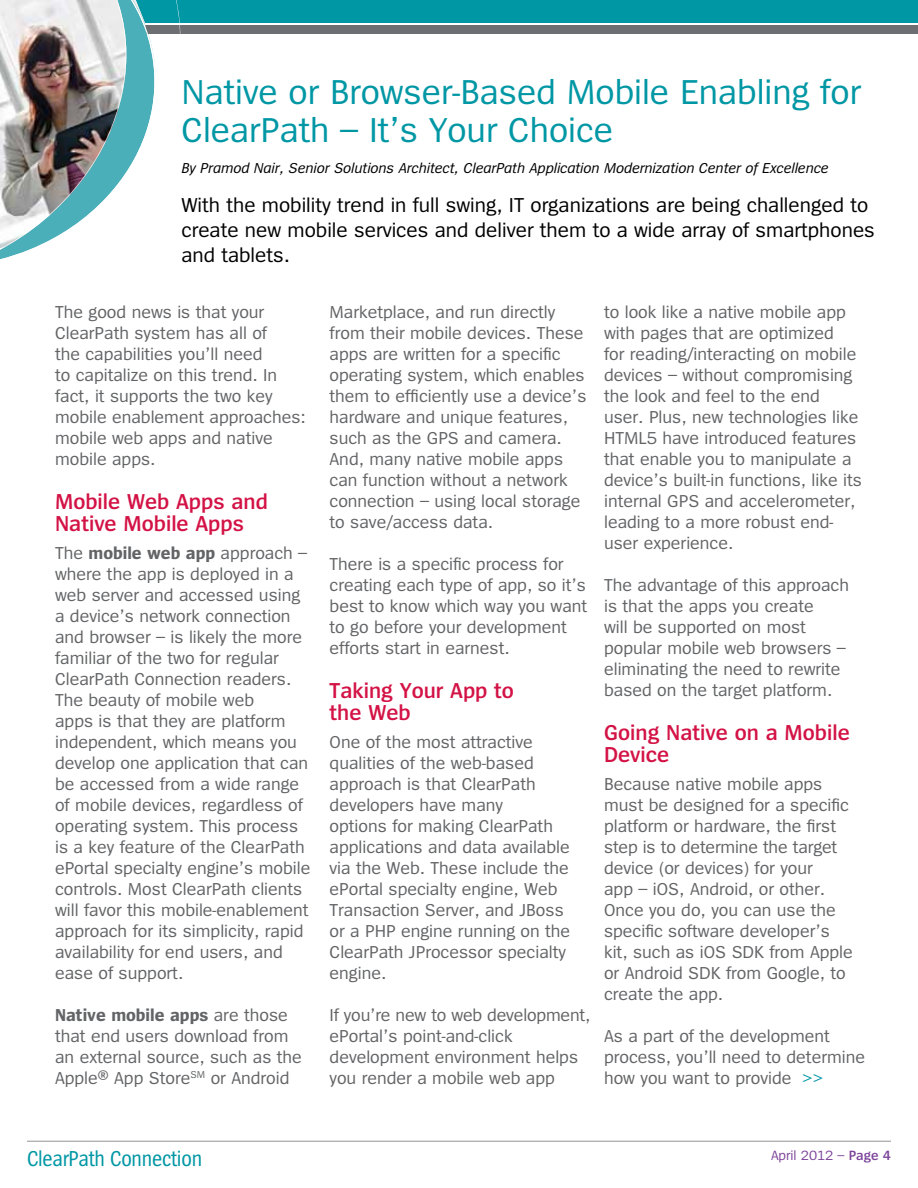
<style>
.page{position:relative;width:918px;height:1188px;background:#fff}
.page>*{position:absolute;margin:0;border:0;box-sizing:border-box;transform-origin:0 0}
.t1{font:36px/37.5px "Spiegel";color:#0097a5}
.t2{font:600 22.5px/22.5px "Spiegel";color:#d31245}
.t3{font:22.5px "Spiegel Cd";letter-spacing:-.01em;color:#0097a5}
.t4{font:21px/25.2px "Spiegel";color:#000}
.t5{font:18px/21px "Spiegel";color:#636466}
.t6{font:italic 15px "Spiegel";color:#000}
.t7{font:13.95px "Spiegel";color:#7c439a}
.s1{font-weight:700}
.s2{color:#0097a5}
.s3{font-weight:600}
</style>
<div class="page">
<div style="left:0;top:0;width:918px;height:22px;background:#0097a5"></div>
<div style="left:0;top:25px;width:918px;height:9px;background:#6d6e71"></div>
<hr style="left:27px;top:1141px;width:864px;height:1px;background:#939598">
<img style="left:0;top:0;width:156px;height:260px">
<h1 class="t1" style="left:181px;top:75px;width:681px">Native or Browser-Based Mobile Enabling for<br>ClearPath – It’s Your Choice</h1>
<p class="t6" style="left:181px;top:161px;width:649px">By Pramod Nair, Senior Solutions Architect, ClearPath Application Modernization Center of Excellence</p>
<p class="t4" style="left:181px;top:193px;width:695px">With the mobility trend in full swing, IT organizations are being challenged to create new mobile services and deliver them to a wide array of smartphones and tablets.</p>
<p class="t5" style="left:55px;top:302px;width:252px">The good news is that your<br>ClearPath system has all of<br>the capabilities you’ll need<br>to capitalize on this trend. In fact, it supports the two key mobile enablement approaches: mobile web apps and native mobile apps.</p>
<p class="t2" style="left:55px;top:491px;width:214px">Mobile Web Apps and<br>Native Mobile Apps</p>
<p class="t5" style="left:55px;top:543px;width:257px">The <span class="s1">mobile web app</span> approach – where the app is deployed in a web server and accessed using a device’s network connection and browser – is likely the more familiar of the two for regular<br>ClearPath Connection readers.<br>The beauty of mobile web<br>apps is that they are platform independent, which means you develop one application that can be accessed from a wide range of mobile devices, regardless of operating system. This process is a key feature of the ClearPath ePortal specialty engine’s mobile controls. Most ClearPath clients will favor this mobile-enablement approach for its simplicity, rapid availability for end users, and ease of support.</p>
<p class="t5" style="left:55px;top:1005px;width:248px"><span class="s1">Native mobile apps</span> are those that end users download from an external source, such as the<br>Apple® App Store<sup>SM</sup> or Android</p>
<p class="t5" style="left:330px;top:302px;width:258px">Marketplace, and run directly from their mobile devices. These apps are written for a specific operating system, which enables them to efficiently use a device’s hardware and unique features, such as the GPS and camera.<br>And, many native mobile apps can function without a network connection – using local storage to save/access data.</p>
<p class="t5" style="left:330px;top:554px;width:259px">There is a specific process for creating each type of app, so it’s best to know which way you want to go before your development efforts start in earnest.</p>
<p class="t2" style="left:330px;top:680px;width:186px">Taking Your App to the Web</p>
<p class="t5" style="left:330px;top:732px;width:242px">One of the most attractive qualities of the web-based approach is that ClearPath developers have many<br>options for making ClearPath applications and data available via the Web. These include the ePortal specialty engine, Web<br>Transaction Server, and JBoss or a PHP engine running on the<br>ClearPath JProcessor specialty engine.</p>
<p class="t5" style="left:330px;top:1005px;width:262px">If you’re new to web development, ePortal’s point-and-click development environment helps you render a mobile web app</p>
<p class="t5" style="left:604px;top:302px;width:259px">to look like a native mobile app with pages that are optimized<br>for reading/interacting on mobile devices – without compromising the look and feel to the end user. Plus, new technologies like<br>HTML5 have introduced features that enable you to manipulate a device’s built-in functions, like its internal GPS and accelerometer, leading to a more robust end&shy;user experience.</p>
<p class="t5" style="left:604px;top:575px;width:247px">The advantage of this approach is that the apps you create<br>will be supported on most popular mobile web browsers – eliminating the need to rewrite based on the target platform.</p>
<p class="t2" style="left:604px;top:722px;width:247px">Going Native on a Mobile<br>Device</p>
<p class="t5" style="left:604px;top:774px;width:250px">Because native mobile apps must be designed for a specific platform or hardware, the first step is to determine the target device (or devices) for your<br>app – iOS, Android, or other.<br>Once you do, you can use the specific software developer’s kit, such as iOS SDK from Apple or Android SDK from Google, to create the app.</p>
<p class="t5" style="left:604px;top:1026px;width:263px">As a part of the development process, you’ll need to determine how you want to provide <span class="s2">&gt;&gt;</span></p>
<p class="t3" style="left:27px;top:1148px;width:177px">ClearPath Connection</p>
<p class="t7" style="left:771px;top:1148px;width:121px">April 2012 – <span class="s3">Page 4</span></p>
</div>
